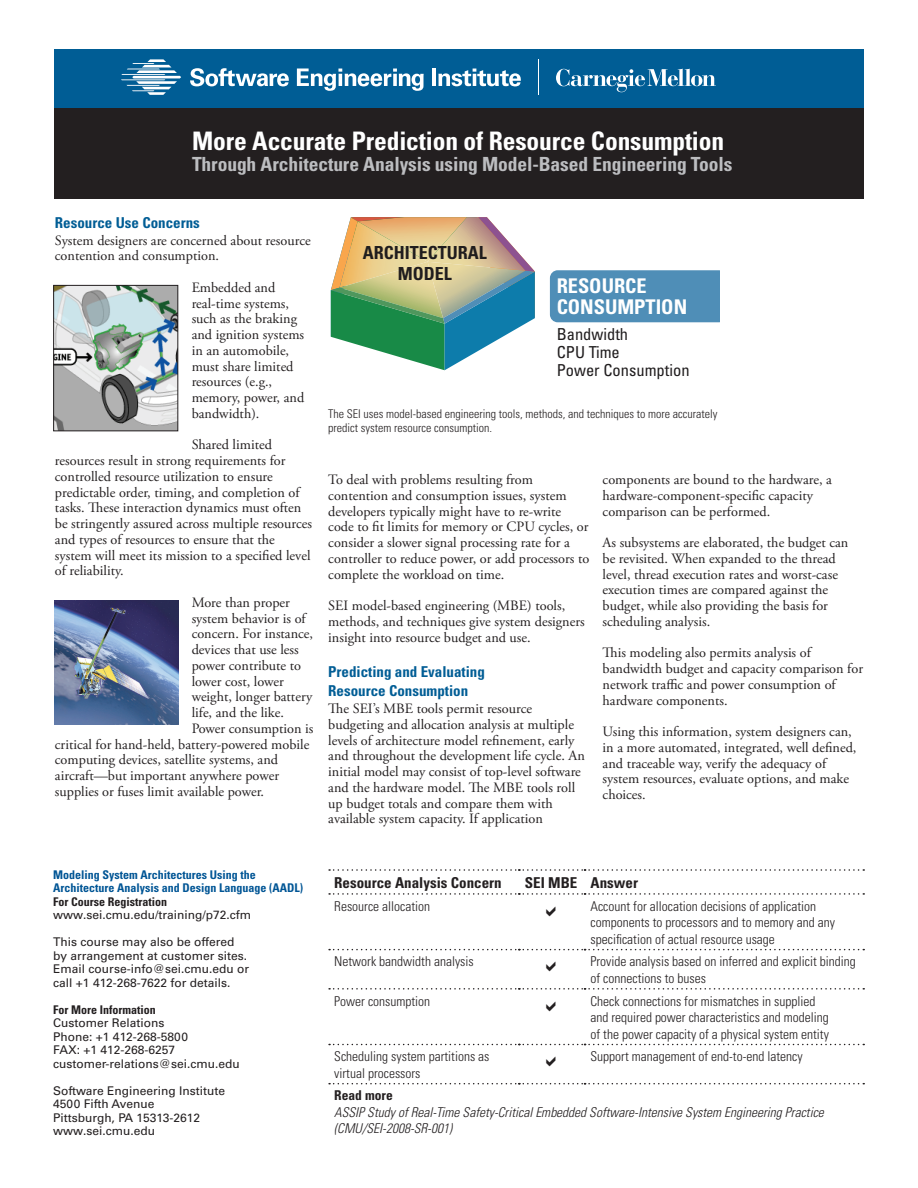
<style>
.page{position:relative;width:918px;height:1188px;background:#fff}
.page>*{position:absolute;margin:0;border:0;box-sizing:border-box;transform-origin:0 0}
.t1{font:700 condensed 25.5px "Univers";letter-spacing:-.005em;color:#fff}
.t2{font:700 condensed 20.25px/21.5px "Univers";color:#fff}
.t3{font:700 condensed 19.5px "Univers";letter-spacing:-.005em;color:#bcbdc0}
.t4{font:700 condensed 18px/21.1px "Univers";color:#201d1e;text-align:center}
.t5{font:condensed 16.5px/18px "Univers";color:#201d1e}
.t6{font:700 condensed 15px/19.5px "Univers";color:#005d95}
.t7{font:700 condensed 15px "Univers";color:#231f20}
.t8{font:14.25px/15.8px "Adobe Garamond Pro";color:#231f20}
.t9{font:300 condensed 13.5px/16.5px "Univers";color:#231f20}
.t10{font:italic 300 condensed 13.5px/16.5px "Univers";color:#231f20}
.t11{font:700 condensed 13.5px "Univers";color:#231f20}
.t12{font:12px/13.5px "Univers";color:#231f20}
.t13{font:300 condensed 12px/13.5px "Univers";color:#231f20}
.t14{font:700 condensed 12px/13.5px "Univers";color:#005595}
.t15{font:700 condensed 12px "Univers";color:#231f20}
</style>
<div class="page">
<svg style="left:331px;top:217px;width:204px;height:153px"></svg>
<div style="left:550px;top:270px;width:169px;height:52px;background:#4f8eb7"></div>
<div style="left:54px;top:50px;width:810px;height:59px;background:#005d95"></div>
<svg style="left:121px;top:59px;width:60px;height:36px"></svg>
<svg style="left:190px;top:68px;width:99px;height:18px"></svg>
<svg style="left:297px;top:69px;width:127px;height:22px"></svg>
<hr style="left:432px;top:68px;width:4px;height:18px;background:#fff">
<svg style="left:438px;top:69px;width:83px;height:17px"></svg>
<hr style="left:538px;top:60px;width:1px;height:35px;background:#fff">
<svg style="left:556px;top:68px;width:160px;height:24px"></svg>
<div style="left:54px;top:108px;width:810px;height:90px;background:#231f20"></div>
<svg style="left:329px;top:869px;width:535px;height:2px"></svg>
<svg style="left:329px;top:893px;width:535px;height:2px"></svg>
<svg style="left:329px;top:949px;width:535px;height:1px"></svg>
<svg style="left:329px;top:988px;width:535px;height:2px"></svg>
<svg style="left:329px;top:1044px;width:535px;height:1px"></svg>
<svg style="left:329px;top:1083px;width:535px;height:1px"></svg>
<img style="left:54px;top:600px;width:124px;height:124px">
<img style="left:55px;top:287px;width:121px;height:142px">
<div style="left:53px;top:285px;width:125px;height:146px;border:1px solid #231f20"></div>
<h1 class="t1" style="left:192px;top:125px;width:534px">More Accurate Prediction of Resource Consumption</h1>
<h3 class="t3" style="left:192px;top:152px;width:542px">Through Architecture Analysis using Model-Based Engineering Tools</h3>
<p class="t6" style="left:55px;top:213px;width:146px">Resource Use Concerns</p>
<p class="t8" style="left:55px;top:233px;width:257px">System designers are concerned about resource contention and consumption.</p>
<p class="t8" style="left:192px;top:280px;width:114px">Embedded and real-time systems, such as the braking and ignition systems in an automobile, must share limited resources (e.g., memory, power, and bandwidth).</p>
<p class="t8" style="left:55px;top:438px;width:259px;text-indent:137px">Shared limited resources result in strong requirements for controlled resource utilization to ensure predictable order, timing, and completion of tasks. These interaction dynamics must often be stringently assured across multiple resources and types of resources to ensure that the system will meet its mission to a specified level of reliability.</p>
<p class="t8" style="left:192px;top:595px;width:100px">More than proper</p>
<p class="t8" style="left:192px;top:611px;width:116px">system behavior is of</p>
<p class="t8" style="left:192px;top:627px;width:123px">concern. For instance,</p>
<p class="t8" style="left:192px;top:642px;width:109px">devices that use less</p>
<p class="t8" style="left:192px;top:658px;width:111px">power contribute to</p>
<p class="t8" style="left:192px;top:674px;width:94px">lower cost, lower</p>
<p class="t8" style="left:192px;top:690px;width:122px">weight, longer battery</p>
<p class="t8" style="left:192px;top:705px;width:94px">life, and the like.</p>
<p class="t8" style="left:192px;top:721px;width:123px">Power consumption is</p>
<p class="t8" style="left:55px;top:737px;width:256px">critical for hand-held, battery-powered mobile</p>
<p class="t8" style="left:55px;top:753px;width:225px">computing devices, satellite systems, and</p>
<p class="t8" style="left:55px;top:768px;width:226px">aircraft—but important anywhere power</p>
<p class="t8" style="left:55px;top:784px;width:211px">supplies or fuses limit available power.</p>
<p class="t4" style="left:363px;top:242px;width:126px">ARCHITECTURAL<br>MODEL</p>
<h2 class="t2" style="left:557px;top:275px;width:132px">RESOURCE<br>CONSUMPTION</h2>
<p class="t5" style="left:557px;top:325px;width:134px">Bandwidth<br>CPU Time<br>Power Consumption</p>
<p class="t13" style="left:328px;top:408px;width:391px">The SEI uses model-based engineering tools, methods, and techniques to more accurately predict system resource consumption.</p>
<p class="t8" style="left:328px;top:472px;width:263px">To deal with problems resulting from contention and consumption issues, system developers typically might have to re-write code to fit limits for memory or CPU cycles, or consider a slower signal processing rate for a controller to reduce power, or add processors to complete the workload on time.</p>
<p class="t8" style="left:328px;top:598px;width:258px">SEI model-based engineering (MBE) tools, methods, and techniques give system designers insight into resource budget and use.</p>
<p class="t6" style="left:328px;top:662px;width:158px">Predicting and Evaluating<br>Resource Consumption</p>
<p class="t8" style="left:328px;top:701px;width:258px">The SEI’s MBE tools permit resource budgeting and allocation analysis at multiple levels of architecture model refinement, early and throughout the development life cycle. An initial model may consist of top-level software and the hardware model. The MBE tools roll up budget totals and compare them with available system capacity. If application</p>
<p class="t8" style="left:603px;top:472px;width:231px">components are bound to the hardware, a hardware-component-specific capacity comparison can be performed.</p>
<p class="t8" style="left:603px;top:535px;width:247px">As subsystems are elaborated, the budget can be revisited. When expanded to the thread level, thread execution rates and worst-case execution times are compared against the budget, while also providing the basis for scheduling analysis.</p>
<p class="t8" style="left:603px;top:646px;width:262px">This modeling also permits analysis of bandwidth budget and capacity comparison for network traffic and power consumption of hardware components.</p>
<p class="t8" style="left:603px;top:724px;width:255px">Using this information, system designers can, in a more automated, integrated, well defined, and traceable way, verify the adequacy of system resources, evaluate options, and make choices.</p>
<p class="t14" style="left:53px;top:868px;width:251px">Modeling System Architectures Using the<br>Architecture Analysis and Design Language (AADL)</p>
<p class="t15" style="left:53px;top:894px;width:115px">For Course Registration</p>
<p class="t12" style="left:53px;top:908px;width:199px">www.sei.cmu.edu/training/p72.cfm</p>
<p class="t12" style="left:53px;top:935px;width:197px">This course may also be offered by arrangement at customer sites.<br>Email course-info@sei.cmu.edu or call +1 412-268-7622 for details.</p>
<p class="t15" style="left:53px;top:1002px;width:104px">For More Information</p>
<p class="t12" style="left:53px;top:1016px;width:188px">Customer Relations<br>Phone: +1 412-268-5800<br>FAX: +1 412-268-6257 customer-relations@sei.cmu.edu</p>
<p class="t12" style="left:53px;top:1084px;width:173px">Software Engineering Institute<br>4500 Fifth Avenue<br>Pittsburgh, PA 15313-2612 www.sei.cmu.edu</p>
<p class="t7" style="left:334px;top:873px;width:169px">Resource Analysis Concern</p>
<p class="t7" style="left:525px;top:873px;width:115px">SEI MBE Answer</p>
<p class="t9" style="left:334px;top:898px;width:97px">Resource allocation</p>
<p class="t9" style="left:591px;top:898px;width:246px">Account for allocation decisions of application components to processors and to memory and any specification of actual resource usage</p>
<p class="t9" style="left:334px;top:953px;width:141px">Network bandwidth analysis</p>
<p class="t9" style="left:591px;top:953px;width:267px">Provide analysis based on inferred and explicit binding of connections to buses</p>
<p class="t9" style="left:334px;top:993px;width:97px">Power consumption</p>
<p class="t9" style="left:591px;top:993px;width:240px">Check connections for mismatches in supplied and required power characteristics and modeling of the power capacity of a physical system entity</p>
<p class="t9" style="left:334px;top:1048px;width:157px">Scheduling system partitions as virtual processors</p>
<p class="t9" style="left:591px;top:1048px;width:214px">Support management of end-to-end latency</p>
<p class="t11" style="left:334px;top:1087px;width:60px">Read more</p>
<p class="t10" style="left:334px;top:1104px;width:491px">ASSIP Study of Real-Time Safety-Critical Embedded Software-Intensive System Engineering Practice (CMU/SEI-2008-SR-001)</p>
</div>
